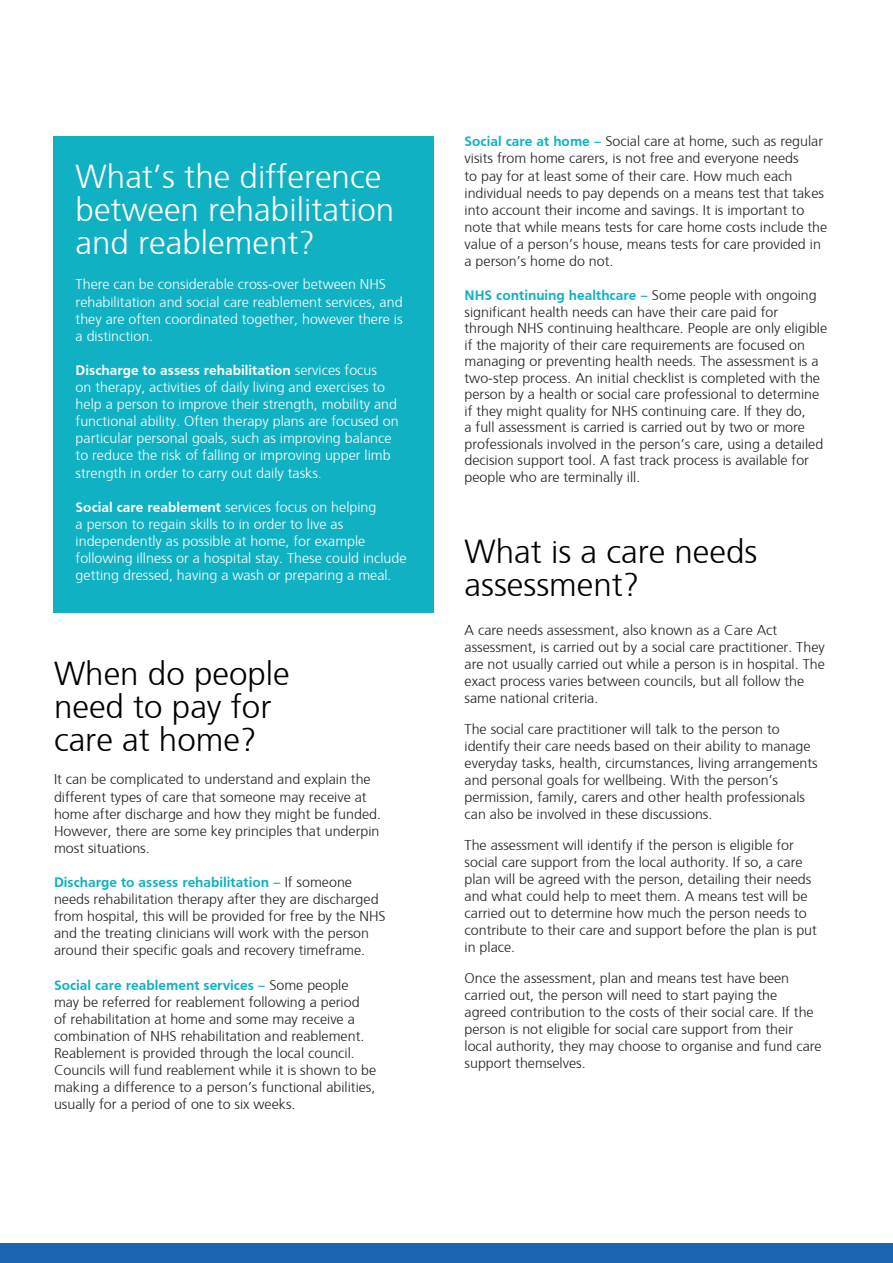
<style>
.page{position:relative;width:893px;height:1263px;background:#fff}
.page>*{position:absolute;margin:0;border:0;box-sizing:border-box;transform-origin:0 0}
.t1{font:300 33.15px/33px "Frutiger";color:#000001}
.t2{font:300 33.15px/33px "Frutiger";color:#fff}
.t3{font:300 14.25px/17.1px "Frutiger";color:#231f20}
.t4{font:300 14.25px/17.1px "Frutiger";color:#fff}
.s1{font-weight:700}
.s2{font-weight:700;color:#10b1c2}
</style>
<div class="page">
<div style="left:53px;top:136px;width:380px;height:476px;background:#10b1c2"></div>
<div style="left:0;top:1243px;width:893px;height:20px;background:#1a66b2"></div>
<h1 class="t2" style="left:76px;top:162px;width:320px">What’s the difference between rehabilitation and reablement?</h1>
<p class="t4" style="left:76px;top:277px;width:328px">There can be considerable cross-over between NHS rehabilitation and social care reablement services, and they are often coordinated together, however there is a distinction.</p>
<p class="t4" style="left:76px;top:362px;width:325px"><span class="s1">Discharge to assess rehabilitation</span> services focus<br>on therapy, activities of daily living and exercises to help a person to improve their strength, mobility and functional ability. Often therapy plans are focused on particular personal goals, such as improving balance to reduce the risk of falling or improving upper limb strength in order to carry out daily tasks.</p>
<p class="t4" style="left:76px;top:499px;width:332px"><span class="s1">Social care reablement</span> services focus on helping<br>a person to regain skills to in order to live as independently as possible at home, for example following illness or a hospital stay. These could include getting dressed, having a wash or preparing a meal.</p>
<h1 class="t1" style="left:54px;top:660px;width:237px">When do people need to pay for care at home?</h1>
<p class="t3" style="left:54px;top:772px;width:329px">It can be complicated to understand and explain the different types of care that someone may receive at home after discharge and how they might be funded.<br>However, there are some key principles that underpin most situations.</p>
<p class="t3" style="left:54px;top:875px;width:333px"><span class="s2">Discharge to assess rehabilitation –</span> If someone needs rehabilitation therapy after they are discharged from hospital, this will be provided for free by the NHS and the treating clinicians will work with the person around their specific goals and recovery timeframe.</p>
<p class="t3" style="left:54px;top:977px;width:324px"><span class="s2">Social care reablement services –</span> Some people may be referred for reablement following a period<br>of rehabilitation at home and some may receive a combination of NHS rehabilitation and reablement.<br>Reablement is provided through the local council.<br>Councils will fund reablement while it is shown to be making a difference to a person’s functional abilities, usually for a period of one to six weeks.</p>
<p class="t3" style="left:465px;top:134px;width:364px"><span class="s2">Social care at home –</span> Social care at home, such as regular visits from home carers, is not free and everyone needs<br>to pay for at least some of their care. How much each individual needs to pay depends on a means test that takes into account their income and savings. It is important to note that while means tests for care home costs include the value of a person’s house, means tests for care provided in a person’s home do not.</p>
<p class="t3" style="left:465px;top:288px;width:364px;line-height:16.5px"><span class="s2">NHS continuing healthcare –</span> Some people with ongoing significant health needs can have their care paid for through NHS continuing healthcare. People are only eligible if the majority of their care requirements are focused on managing or preventing health needs. The assessment is a two-step process. An initial checklist is completed with the person by a health or social care professional to determine if they might quality for NHS continuing care. If they do,<br>a full assessment is carried is carried out by two or more professionals involved in the person’s care, using a detailed decision support tool. A fast track process is available for people who are terminally ill.</p>
<h1 class="t1" style="left:465px;top:538px;width:294px">What is a care needs assessment?</h1>
<p class="t3" style="left:465px;top:622px;width:362px">A care needs assessment, also known as a Care Act assessment, is carried out by a social care practitioner. They are not usually carried out while a person is in hospital. The exact process varies between councils, but all follow the same national criteria.</p>
<p class="t3" style="left:465px;top:721px;width:355px">The social care practitioner will talk to the person to identify their care needs based on their ability to manage everyday tasks, health, circumstances, living arrangements and personal goals for wellbeing. With the person’s permission, family, carers and other health professionals can also be involved in these discussions.</p>
<p class="t3" style="left:465px;top:837px;width:354px">The assessment will identify if the person is eligible for social care support from the local authority. If so, a care plan will be agreed with the person, detailing their needs and what could help to meet them. A means test will be carried out to determine how much the person needs to contribute to their care and support before the plan is put in place.</p>
<p class="t3" style="left:465px;top:970px;width:359px">Once the assessment, plan and means test have been carried out, the person will need to start paying the agreed contribution to the costs of their social care. If the person is not eligible for social care support from their local authority, they may choose to organise and fund care support themselves.</p>
</div>
